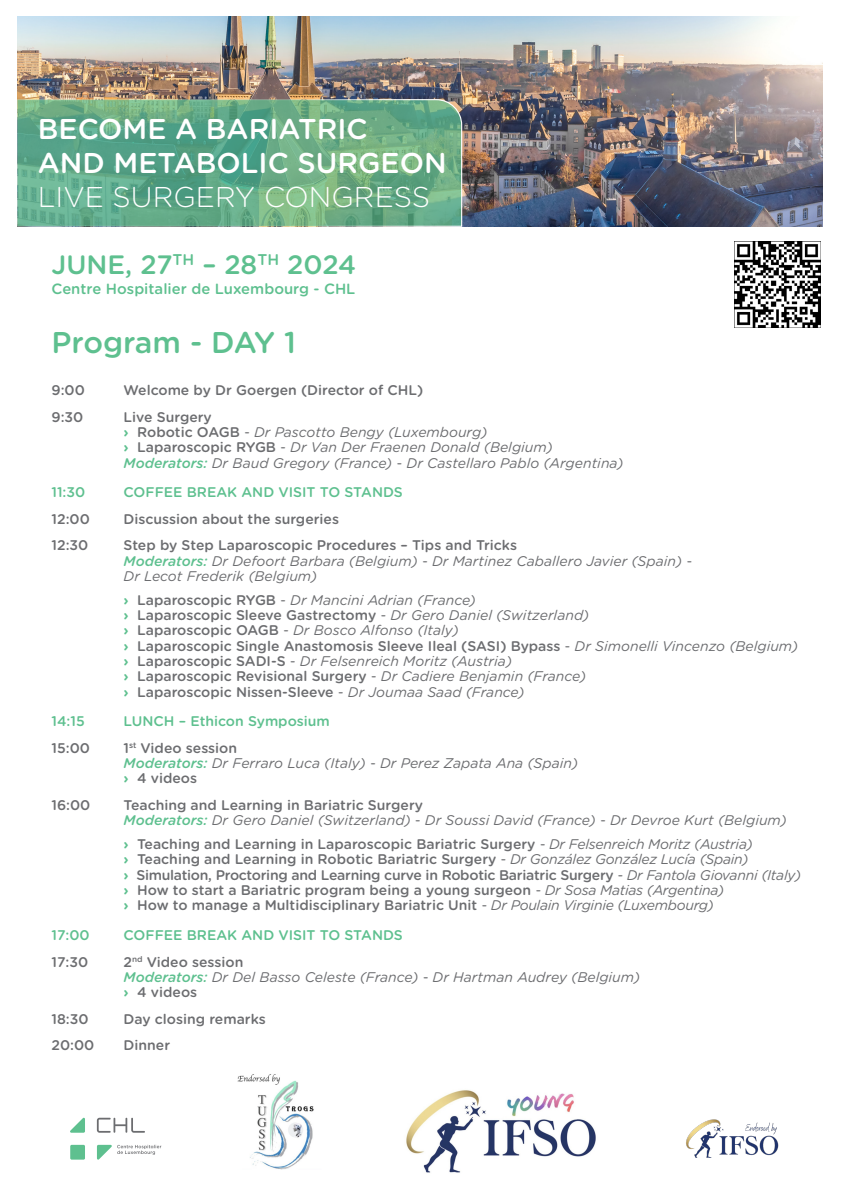
<style>
.page{position:relative;width:842px;height:1191px;background:#fff}
.page>*{position:absolute;margin:0;border:0;box-sizing:border-box;transform-origin:0 0}
.t1{font:500 30px "Gotham Rounded";letter-spacing:-.01em;color:#5ec08f}
.t2{font:500 28.6px/33.9px "Gotham Rounded";color:#fff}
.t3{font:300 28.6px "Gotham Rounded";color:#fff}
.t4{font:500 26.5px "Gotham Rounded";color:#5ec08f}
.t5{font:500 14.8px "Gotham Rounded";color:#5ec08f}
.t6{font:500 14px/15.3px "Gotham Rounded";color:#6c6d70}
.t7{font:italic 14px/15.3px "Gotham Rounded";color:#6c6d70}
.t8{font:500 14px "Gotham Rounded";color:#5ec08f}
.s1{font-weight:500;font-style:normal}
.s2{font-weight:700;font-style:normal;color:#5ec08f}
.s3{font-weight:500;color:#5ec08f}
.s4{font-weight:700;color:#5ec08f}
.s5{font-weight:400;font-style:italic}
</style>
<div class="page">
<div style="left:70px;top:1144px;width:15px;height:15px;background:#5ec08f"></div>
<svg style="left:70px;top:1117px;width:15px;height:15px"></svg>
<svg style="left:97px;top:1144px;width:64px;height:16px"></svg>
<svg style="left:97px;top:1117px;width:48px;height:15px"></svg>
<img style="left:406px;top:1090px;width:190px;height:83px">
<img style="left:686px;top:1119px;width:93px;height:39px">
<img style="left:735px;top:241px;width:86px;height:86px">
<img style="left:237px;top:1074px;width:77px;height:95px">
<img style="left:17px;top:17px;width:805px;height:209px">
<svg style="left:17px;top:98px;width:446px;height:129px;background:#67aa87"></svg>
<h2 class="t2" style="left:38px;top:111px;width:410px">BECOME A BARIATRIC<br>AND METABOLIC SURGEON</h2>
<h2 class="t3" style="left:38px;top:178px;width:394px">LIVE SURGERY CONGRESS</h2>
<h3 class="t4" style="left:52px;top:245px;width:306px">JUNE, 27<sup>TH</sup> – 28<sup>TH</sup> 2024</h3>
<p class="t5" style="left:52px;top:278px;width:305px">Centre Hospitalier de Luxembourg - CHL</p>
<h1 class="t1" style="left:52px;top:321px;width:246px">Program - DAY 1</h1>
<p class="t6" style="left:52px;top:382px;width:35px">9:00</p>
<p class="t6" style="left:124px;top:382px;width:301px">Welcome by Dr Goergen (Director of CHL)</p>
<p class="t6" style="left:52px;top:408px;width:33px">9:30</p>
<p class="t7" style="left:124px;top:408px;width:502px"><span class="s1">Live Surgery<br></span><span class="s2">›</span> <span class="s1">Robotic OAGB</span> - Dr Pascotto Bengy (Luxembourg)<br><span class="s2">›</span> <span class="s1">Laparoscopic RYGB</span> - Dr Van Der Fraenen Donald (Belgium)<br><span class="s3">Moderators:</span> Dr Baud Gregory (France) - Dr Castellaro Pablo (Argentina)</p>
<p class="t8" style="left:52px;top:482px;width:35px">11:30</p>
<p class="t8" style="left:124px;top:482px;width:281px">COFFEE BREAK AND VISIT TO STANDS</p>
<p class="t6" style="left:52px;top:510px;width:40px">12:00</p>
<p class="t6" style="left:124px;top:510px;width:217px">Discussion about the surgeries</p>
<p class="t6" style="left:52px;top:537px;width:38px">12:30</p>
<p class="t7" style="left:124px;top:537px;width:570px"><span class="s1">Step by Step Laparoscopic Procedures – Tips and Tricks<br></span><span class="s3">Moderators:</span> Dr Defoort Barbara (Belgium) - Dr Martinez Caballero Javier (Spain) -<br>Dr Lecot Frederik (Belgium)</p>
<p class="t6" style="left:124px;top:591px;width:676px"><span class="s4">›</span> Laparoscopic RYGB <span class="s5">- Dr Mancini Adrian (France)<br></span><span class="s4">›</span> Laparoscopic Sleeve Gastrectomy <span class="s5">- Dr Gero Daniel (Switzerland)<br></span><span class="s4">›</span> Laparoscopic OAGB <span class="s5">- Dr Bosco Alfonso (Italy)<br></span><span class="s4">›</span> Laparoscopic Single Anastomosis Sleeve Ileal (SASI) Bypass <span class="s5">- Dr Simonelli Vincenzo (Belgium) </span><span class="s4">›</span> Laparoscopic SADI-S <span class="s5">- Dr Felsenreich Moritz (Austria)<br></span><span class="s4">›</span> Laparoscopic Revisional Surgery <span class="s5">- Dr Cadiere Benjamin (France)<br></span><span class="s4">›</span> Laparoscopic Nissen-Sleeve <span class="s5">- Dr Joumaa Saad (France)</span></p>
<p class="t8" style="left:52px;top:711px;width:35px">14:15</p>
<p class="t8" style="left:124px;top:711px;width:208px">LUNCH – Ethicon Symposium</p>
<p class="t6" style="left:52px;top:739px;width:40px">15:00</p>
<p class="t7" style="left:124px;top:739px;width:456px"><span class="s1">1</span><sup>st</sup> <span class="s1">Video session<br></span><span class="s3">Moderators:</span> Dr Ferraro Luca (Italy) - Dr Perez Zapata Ana (Spain) <span class="s2">›</span> <span class="s1">4 videos</span></p>
<p class="t6" style="left:52px;top:797px;width:40px">16:00</p>
<p class="t7" style="left:124px;top:797px;width:665px"><span class="s1">Teaching and Learning in Bariatric Surgery<br></span><span class="s3">Moderators:</span> Dr Gero Daniel (Switzerland) - Dr Soussi David (France) - Dr Devroe Kurt (Belgium)</p>
<p class="t6" style="left:124px;top:836px;width:679px"><span class="s4">›</span> Teaching and Learning in Laparoscopic Bariatric Surgery <span class="s5">- Dr Felsenreich Moritz (Austria)<br></span><span class="s4">›</span> Teaching and Learning in Robotic Bariatric Surgery <span class="s5">- Dr González González Lucía (Spain)<br></span><span class="s4">›</span> Simulation, Proctoring and Learning curve in Robotic Bariatric Surgery <span class="s5">- Dr Fantola Giovanni (Italy) </span><span class="s4">›</span> How to start a Bariatric program being a young surgeon <span class="s5">- Dr Sosa Matias (Argentina)<br></span><span class="s4">›</span> How to manage a Multidisciplinary Bariatric Unit <span class="s5">- Dr Poulain Virginie (Luxembourg)</span></p>
<p class="t8" style="left:52px;top:925px;width:40px">17:00</p>
<p class="t8" style="left:124px;top:925px;width:281px">COFFEE BREAK AND VISIT TO STANDS</p>
<p class="t6" style="left:52px;top:953px;width:38px">17:30</p>
<p class="t7" style="left:124px;top:953px;width:518px"><span class="s1">2</span><sup>nd</sup> <span class="s1">Video session<br></span><span class="s3">Moderators:</span> Dr Del Basso Celeste (France) - Dr Hartman Audrey (Belgium) <span class="s2">›</span> <span class="s1">4 videos</span></p>
<p class="t6" style="left:52px;top:1010px;width:39px">18:30</p>
<p class="t6" style="left:124px;top:1010px;width:144px">Day closing remarks</p>
<p class="t6" style="left:52px;top:1037px;width:44px">20:00</p>
<p class="t6" style="left:124px;top:1037px;width:48px">Dinner</p>
</div>
